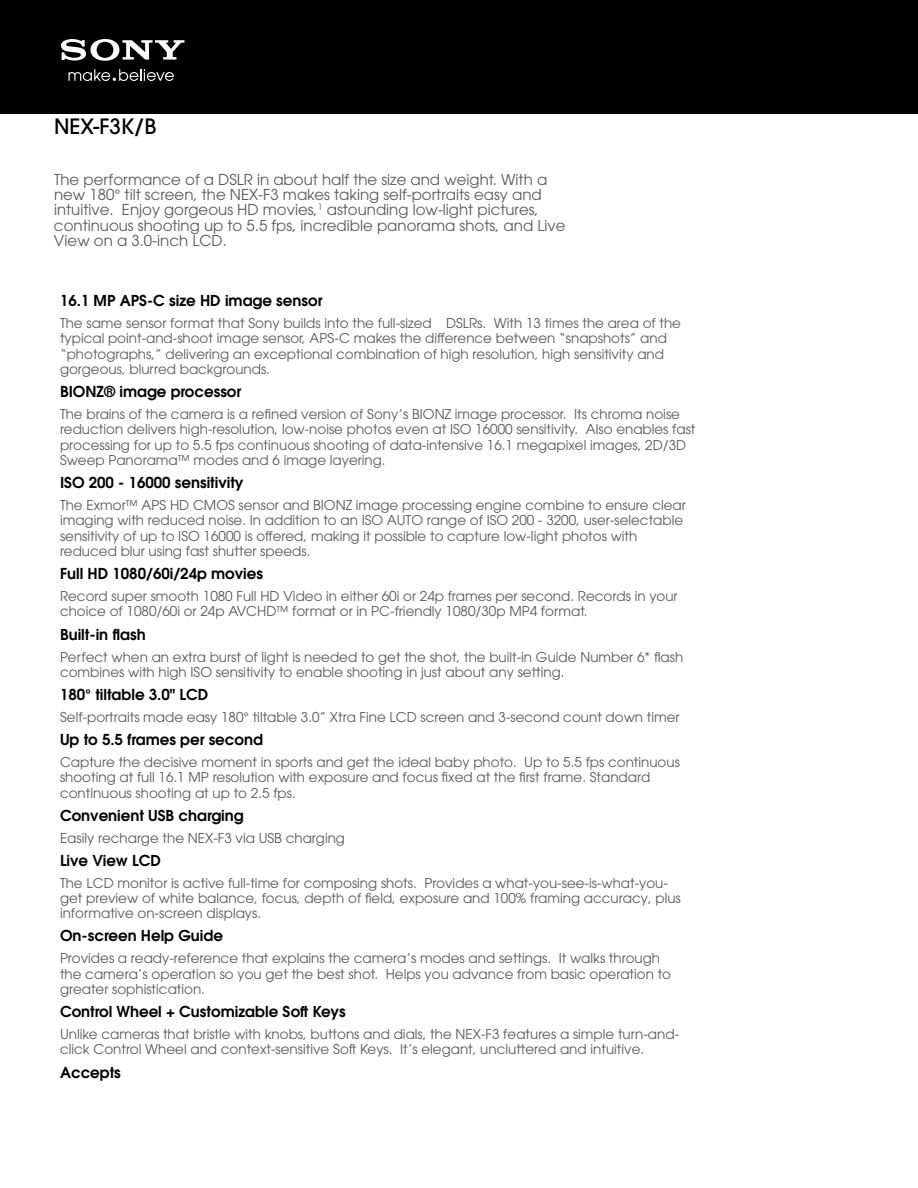
<style>
.page{position:relative;width:918px;height:1188px;background:#fff}
.page>*{position:absolute;margin:0;border:0;box-sizing:border-box;transform-origin:0 0}
.t1{font:500 21px "ITC Avant Garde Std";color:#000}
.t2{font:15px/15.3px "ITC Avant Garde Std";color:#58595b}
.t3{font:600 15px "ITC Avant Garde Std";color:#000}
.t4{font:13.5px/15.3px "ITC Avant Garde Std";color:#58595b}
</style>
<div class="page">
<div style="left:0;top:0;width:918px;height:113px;background:#000"></div>
<svg style="left:69px;top:69px;width:105px;height:12px"></svg>
<svg style="left:61px;top:39px;width:124px;height:22px"></svg>
<h1 class="t1" style="left:54px;top:113px;width:104px">NEX-F3K/B</h1>
<p class="t2" style="left:54px;top:171px;width:513px">The performance of a DSLR in about half the size and weight. With a new 180° tilt screen, the NEX-F3 makes taking self-portraits easy and intuitive. Enjoy gorgeous HD movies,<sup>1</sup> astounding low-light pictures, continuous shooting up to 5.5 fps, incredible panorama shots, and Live View on a 3.0-inch LCD.</p>
<p class="t3" style="left:60px;top:291px;width:264px">16.1 MP APS-C size HD image sensor</p>
<p class="t4" style="left:60px;top:315px;width:623px">The same sensor format that Sony builds into the full-sized α DSLRs. With 13 times the area of the typical point-and-shoot image sensor, APS-C makes the difference between “snapshots” and “photographs,” delivering an exceptional combination of high resolution, high sensitivity and gorgeous, blurred backgrounds.</p>
<p class="t3" style="left:60px;top:382px;width:183px">BIONZ® image processor</p>
<p class="t4" style="left:60px;top:406px;width:637px">The brains of the camera is a refined version of Sony’s BIONZ image processor. Its chroma noise reduction delivers high-resolution, low-noise photos even at ISO 16000 sensitivity. Also enables fast processing for up to 5.5 fps continuous shooting of data-intensive 16.1 megapixel images, 2D/3D Sweep Panorama™ modes and 6 image layering.</p>
<p class="t3" style="left:60px;top:473px;width:185px">ISO 200 - 16000 sensitivity</p>
<p class="t4" style="left:60px;top:497px;width:627px">The Exmor™ APS HD CMOS sensor and BIONZ image processing engine combine to ensure clear imaging with reduced noise. In addition to an ISO AUTO range of ISO 200 - 3200, user-selectable sensitivity of up to ISO 16000 is offered, making it possible to capture low-light photos with reduced blur using fast shutter speeds.</p>
<p class="t3" style="left:60px;top:564px;width:205px">Full HD 1080/60i/24p movies</p>
<p class="t4" style="left:60px;top:588px;width:619px">Record super smooth 1080 Full HD Video in either 60i or 24p frames per second. Records in your choice of 1080/60i or 24p AVCHD™ format or in PC-friendly 1080/30p MP4 format.</p>
<p class="t3" style="left:60px;top:624px;width:87px">Built-in flash</p>
<p class="t4" style="left:60px;top:649px;width:625px">Perfect when an extra burst of light is needed to get the shot, the built-in Guide Number 6* flash combines with high ISO sensitivity to enable shooting in just about any setting.</p>
<p class="t3" style="left:60px;top:685px;width:150px">180° tiltable 3.0" LCD</p>
<p class="t4" style="left:60px;top:709px;width:621px">Self-portraits made easy 180° tiltable 3.0” Xtra Fine LCD screen and 3-second count down timer</p>
<p class="t3" style="left:60px;top:730px;width:204px">Up to 5.5 frames per second</p>
<p class="t4" style="left:60px;top:754px;width:621px">Capture the decisive moment in sports and get the ideal baby photo. Up to 5.5 fps continuous shooting at full 16.1 MP resolution with exposure and focus fixed at the first frame. Standard continuous shooting at up to 2.5 fps.</p>
<p class="t3" style="left:60px;top:805px;width:185px">Convenient USB charging</p>
<p class="t4" style="left:60px;top:830px;width:287px">Easily recharge the NEX-F3 via USB charging</p>
<p class="t3" style="left:60px;top:850px;width:102px">Live View LCD</p>
<p class="t4" style="left:60px;top:875px;width:622px">The LCD monitor is active full-time for composing shots. Provides a what-you-see-is-what-you&shy;get preview of white balance, focus, depth of field, exposure and 100% framing accuracy, plus informative on-screen displays.</p>
<p class="t3" style="left:60px;top:926px;width:165px">On-screen Help Guide</p>
<p class="t4" style="left:60px;top:951px;width:613px">Provides a ready-reference that explains the camera’s modes and settings. It walks through the camera’s operation so you get the best shot. Helps you advance from basic operation to greater sophistication.</p>
<p class="t3" style="left:60px;top:1002px;width:287px">Control Wheel + Customizable Soft Keys</p>
<p class="t4" style="left:60px;top:1026px;width:621px">Unlike cameras that bristle with knobs, buttons and dials, the NEX-F3 features a simple turn-and&shy;click Control Wheel and context-sensitive Soft Keys. It’s elegant, uncluttered and intuitive.</p>
<p class="t3" style="left:60px;top:1062px;width:1004px">Accepts α</p>
</div>
